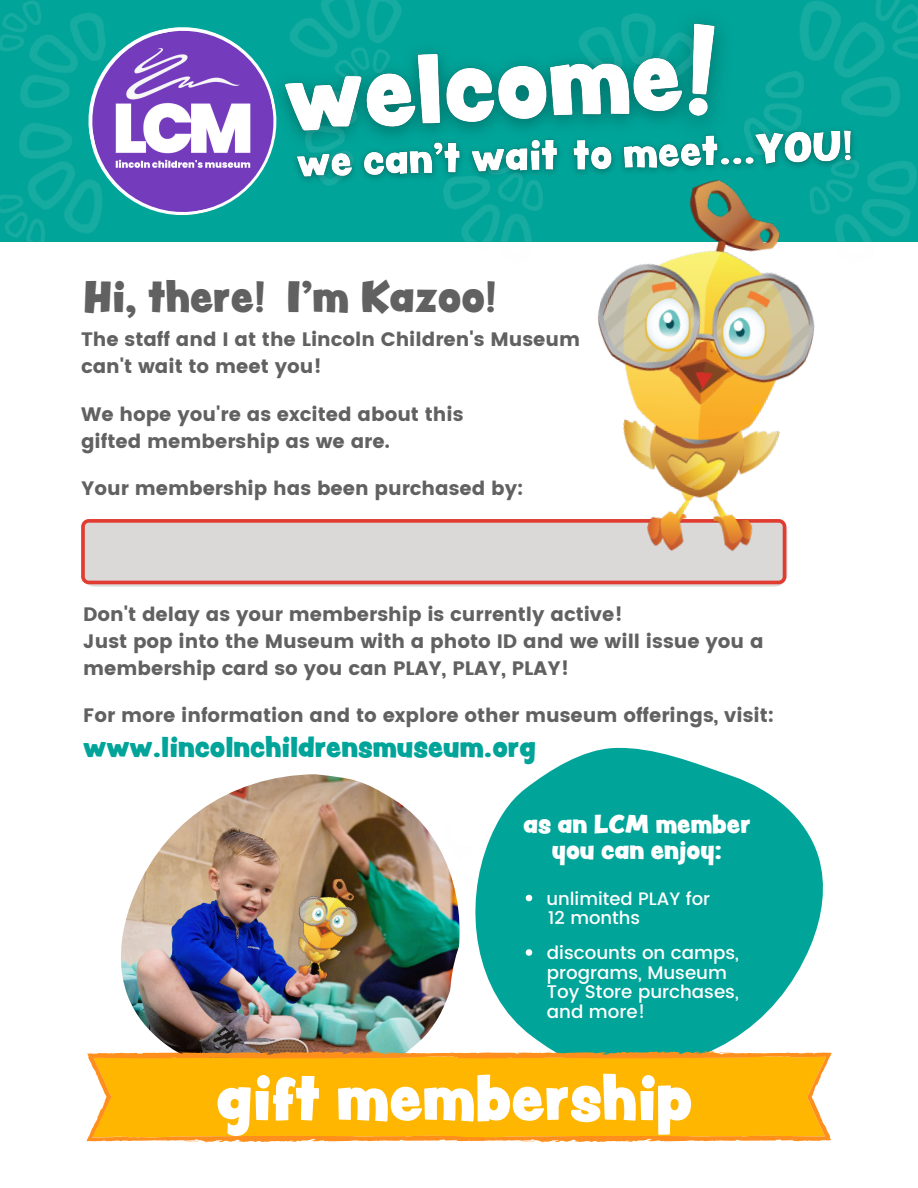
<style>
.page{position:relative;width:918px;height:1188px;background:#fff}
.page>*{position:absolute;margin:0;border:0;box-sizing:border-box;transform-origin:0 0}
.t1{font:67.05px "Peachy Keen JF";color:#fff}
.t2{font:46.35px "Peachy Keen JF";color:#626161}
.t3{font:30.45px "Peachy Keen JF";color:#00a499}
.t4{font:27.3px/26.1px "Peachy Keen JF";color:#fff;text-align:center}
.t5{font:19.5px/27px "Poppins";color:#626161}
.t6{font:500 18.3px/19.6px "Poppins";color:#fff}
.t7{font:500 18px "Poppins";color:#fff}
</style>
<div class="page">
<img style="left:121px;top:774px;width:324px;height:260px">
<img style="left:439px;top:859px;width:21px;height:175px">
<svg style="left:475px;top:747px;width:348px;height:287px;fill:#00a499"></svg>
<svg style="left:87px;top:1034px;width:745px;height:108px"></svg>
<img style="left:271px;top:867px;width:103px;height:123px">
<div style="left:0;top:0;width:918px;height:242px;background:#00a499"></div>
<img style="left:378px;top:52px;width:265px;height:63px">
<img style="left:549px;top:106px;width:304px;height:51px">
<img style="left:378px;top:115px;width:193px;height:64px">
<img style="left:643px;top:36px;width:98px;height:121px">
<div style="left:82px;top:519px;width:705px;height:68px;background:linear-gradient(to right,#dad9d8,#dad9d8);border-radius:13px"></div>
<svg style="left:81px;top:519px;width:705px;height:65px;fill:#dad9d8"></svg>
<img style="left:544px;top:157px;width:271px;height:419px">
<svg style="left:752px;top:405px;width:12px;height:8px"></svg>
<svg style="left:134px;top:27px;width:153px;height:189px"></svg>
<img style="left:287px;top:90px;width:91px;height:96px">
<img style="left:800px;top:1px;width:100px;height:136px">
<img style="left:801px;top:147px;width:25px;height:84px">
<img style="left:741px;top:63px;width:65px;height:107px">
<img style="left:570px;top:13px;width:149px;height:90px">
<img style="left:826px;top:145px;width:91px;height:97px">
<img style="left:19px;top:127px;width:115px;height:106px">
<img style="left:20px;top:13px;width:85px;height:114px">
<img style="left:854px;top:0;width:64px;height:73px">
<img style="left:0;top:183px;width:59px;height:59px">
<img style="left:0;top:0;width:47px;height:59px">
<img style="left:413px;top:161px;width:140px;height:107px">
<img style="left:330px;top:90px;width:71px;height:5px">
<img style="left:280px;top:0;width:143px;height:90px">
<img style="left:465px;top:142px;width:92px;height:73px">
<img style="left:99px;top:39px;width:159px;height:133px">
<svg style="left:526px;top:895px;width:6px;height:6px"></svg>
<svg style="left:526px;top:949px;width:6px;height:7px"></svg>
<h2 class="t2" style="left:83px;top:267px;width:414px">Hi, there! I'm Kazoo!</h2>
<p class="t5" style="left:81px;top:326px;width:501px">The staff and I at the Lincoln Children's Museum can't wait to meet you!</p>
<p class="t5" style="left:81px;top:400px;width:384px">We hope you're as excited about this gifted membership as we are.</p>
<p class="t5" style="left:81px;top:475px;width:444px">Your membership has been purchased by:</p>
<p class="t5" style="left:83px;top:600px;width:682px">Don't delay as your membership is currently active!<br>Just pop into the Museum with a photo ID and we will issue you a membership card so you can PLAY, PLAY, PLAY!</p>
<p class="t5" style="left:83px;top:702px;width:692px">For more information and to explore other museum offerings, visit:</p>
<h3 class="t3" style="left:83px;top:727px;width:454px">www.lincolnchildrensmuseum.org</h3>
<h3 class="t4" style="left:523px;top:810px;width:229px">as an LCM member you can enjoy:</h3>
<p class="t7" style="left:546px;top:888px;width:165px">unlimited PLAY for</p>
<p class="t7" style="left:548px;top:907px;width:93px">12 months</p>
<p class="t6" style="left:547px;top:943px;width:194px">discounts on camps, programs, Museum<br>Toy Store purchases, and more!</p>
<h1 class="t1" style="left:216px;top:1056px;width:478px">gift membership</h1>
</div>
